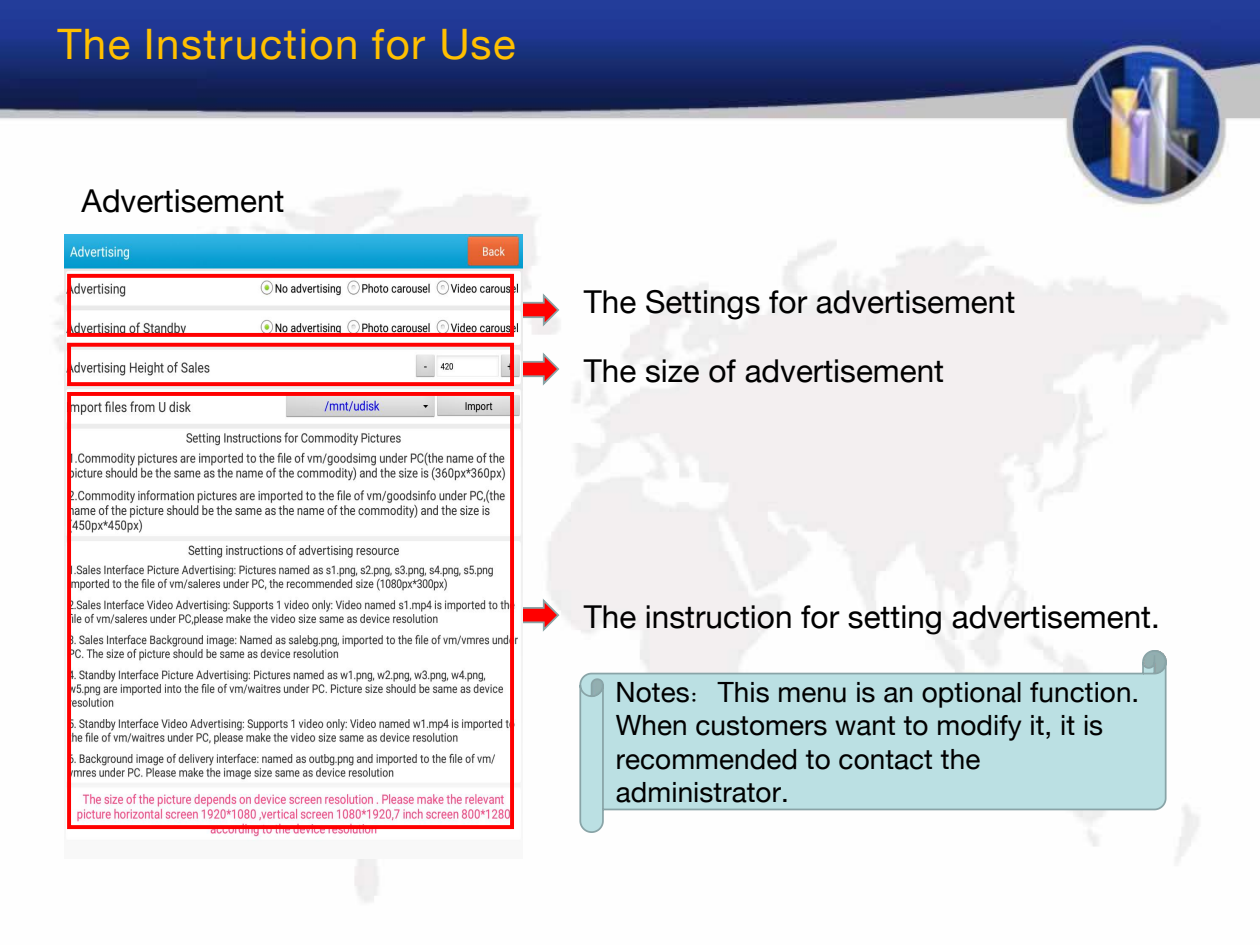
<style>
.page{position:relative;width:1260px;height:945px;background:#fff}
.page>*{position:absolute;margin:0;border:0;box-sizing:border-box;transform-origin:0 0}
.t1{font:700 42px "Helvetica Neue";letter-spacing:.035em;color:#ffc000}
.t2{font:31.5px "Helvetica Neue";color:#000}
.t3{font:27.82px/33.6px "Helvetica Neue";color:#000}
.s1{font-family:"HY Shu Song Er KW"}
</style>
<div class="page">
<img style="left:0;top:0;width:1260px;height:903px">
<svg style="left:523px;top:293px;width:36px;height:34px"></svg>
<svg style="left:523px;top:352px;width:36px;height:34px"></svg>
<svg style="left:523px;top:599px;width:36px;height:33px"></svg>
<svg style="left:579px;top:650px;width:588px;height:183px;fill:#bbe0e3"></svg>
<img style="left:64px;top:234px;width:459px;height:624px">
<svg style="left:67px;top:274px;width:447px;height:63px"></svg>
<svg style="left:67px;top:343px;width:447px;height:43px"></svg>
<svg style="left:67px;top:392px;width:447px;height:437px"></svg>
<h1 class="t1" style="left:57px;top:14px;width:460px">The Instruction for Use</h1>
<p class="t2" style="left:82px;top:178px;width:204px">Advertisement</p>
<p class="t2" style="left:584px;top:279px;width:433px">The Settings for advertisement</p>
<p class="t2" style="left:584px;top:348px;width:362px">The size of advertisement</p>
<p class="t2" style="left:584px;top:594px;width:578px">The instruction for setting advertisement.</p>
<p class="t3" style="left:616px;top:677px;width:525px">Notes<span class="s1">：</span>This menu is an optional function.<br>When customers want to modify it, it is recommended to contact the administrator.</p>
</div>
